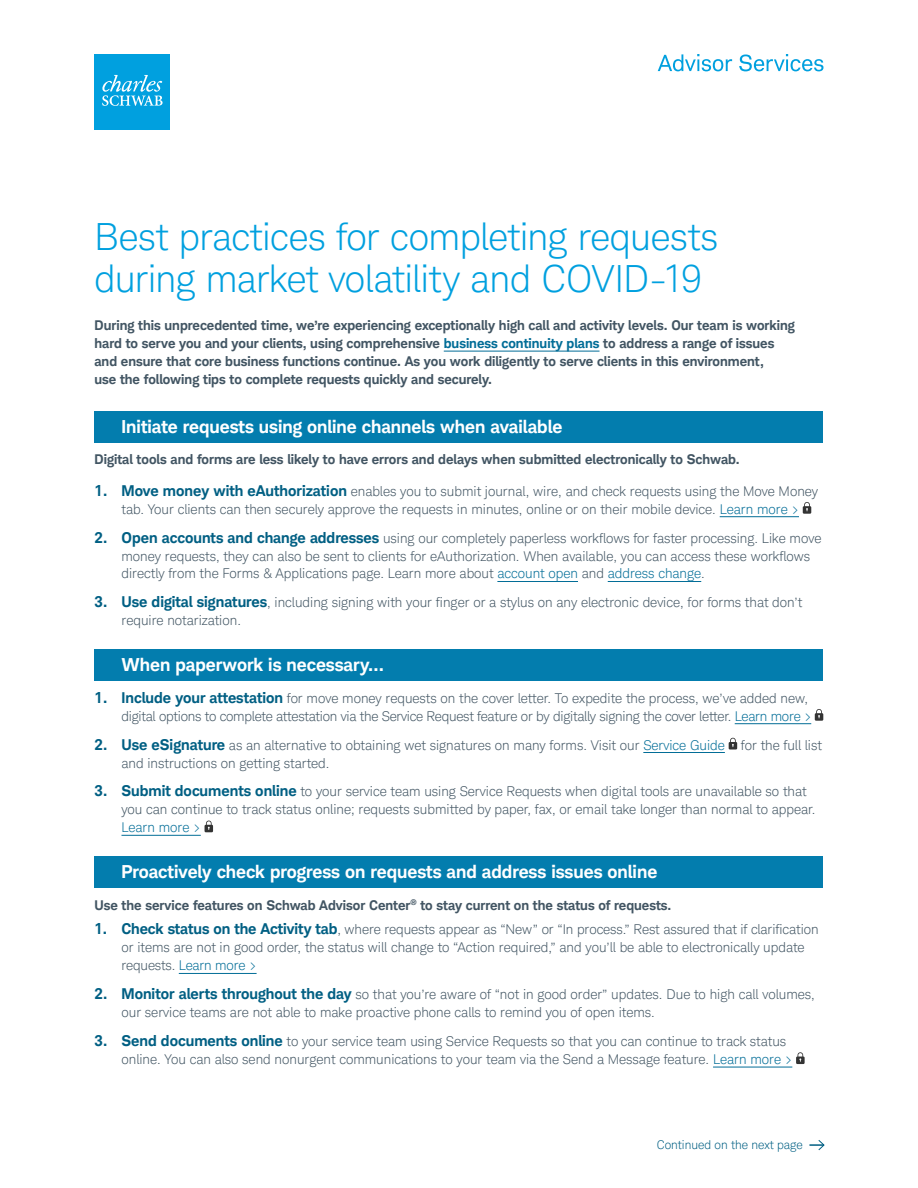
<style>
.page{position:relative;width:918px;height:1188px;background:#fff}
.page>*{position:absolute;margin:0;border:0;box-sizing:border-box;transform-origin:0 0}
.t1{font:300 37.5px/42px "Charles Modern";letter-spacing:-.015em;color:#00a0df}
.t2{font:700 18px "Charles Modern";color:#fff}
.t3{font:300 13.5px/18px "Charles Modern";color:#425563}
.t4{font:700 13.5px/18px "Charles Modern";color:#425563}
.t5{font:300 13.5px "Charles Modern";color:#026d97}
.t6{font:300 12px "Charles Modern";color:#005f83}
.s1{color:#026d97}
.s2{font-weight:700;font-size:15px;color:#005f83}
</style>
<div class="page">
<div style="left:94px;top:54px;width:76px;height:76px;background:#00a0df"></div>
<svg style="left:102px;top:75px;width:61px;height:31px"></svg>
<svg style="left:658px;top:54px;width:74px;height:17px"></svg>
<svg style="left:739px;top:54px;width:84px;height:17px"></svg>
<hr style="left:444px;top:351px;width:156px;height:1px;background:#026d97">
<div style="left:94px;top:411px;width:730px;height:31px;background:#037dae"></div>
<hr style="left:720px;top:516px;width:79px;height:1px;background:#026d97">
<hr style="left:497px;top:581px;width:81px;height:1px;background:#026d97">
<hr style="left:608px;top:581px;width:93px;height:1px;background:#026d97">
<div style="left:94px;top:649px;width:730px;height:32px;background:#037dae"></div>
<hr style="left:735px;top:723px;width:76px;height:1px;background:#026d97">
<hr style="left:643px;top:752px;width:82px;height:1px;background:#026d97">
<hr style="left:122px;top:835px;width:79px;height:1px;background:#026d97">
<div style="left:94px;top:856px;width:730px;height:32px;background:#037dae"></div>
<hr style="left:179px;top:973px;width:78px;height:1px;background:#026d97">
<hr style="left:713px;top:1067px;width:79px;height:1px;background:#026d97">
<svg style="left:803px;top:502px;width:8px;height:12px"></svg>
<svg style="left:815px;top:709px;width:8px;height:12px"></svg>
<svg style="left:729px;top:738px;width:8px;height:12px"></svg>
<svg style="left:205px;top:821px;width:8px;height:11px"></svg>
<svg style="left:796px;top:1052px;width:9px;height:12px"></svg>
<svg style="left:809px;top:1140px;width:16px;height:11px"></svg>
<h1 class="t1" style="left:94px;top:216px;width:625px">Best practices for completing requests during market volatility and COVID-19</h1>
<p class="t4" style="left:94px;top:316px;width:702px">During this unprecedented time, we’re experiencing exceptionally high call and activity levels. Our team is working hard to serve you and your clients, using comprehensive <span class="s1">business continuity plans</span> to address a range of issues and ensure that core business functions continue. As you work diligently to serve clients in this environment,<br>use the following tips to complete requests quickly and securely.</p>
<h2 class="t2" style="left:122px;top:415px;width:442px">Initiate requests using online channels when available</h2>
<p class="t4" style="left:94px;top:450px;width:647px">Digital tools and forms are less likely to have errors and delays when submitted electronically to Schwab.</p>
<p class="t3" style="left:94px;top:482px;width:725px;text-align:center"><span class="s2">1. Move money with eAuthorization</span> enables you to submit journal, wire, and check requests using the Move Money tab. Your clients can then securely approve the requests in minutes, online or on their mobile device. <span class="s1">Learn more &gt;</span></p>
<p class="t3" style="left:122px;top:529px;width:701px;text-indent:-27px"><span class="s2">2. Open accounts and change addresses</span> using our completely paperless workflows for faster processing. Like move money requests, they can also be sent to clients for eAuthorization. When available, you can access these workflows directly from the Forms &amp; Applications page. Learn more about <span class="s1">account open</span> and <span class="s1">address change</span>.</p>
<p class="t3" style="left:122px;top:594px;width:682px;text-indent:-27px"><span class="s2">3. Use digital signatures</span>, including signing with your finger or a stylus on any electronic device, for forms that don’t require notarization.</p>
<h2 class="t2" style="left:122px;top:654px;width:264px">When paperwork is necessary…</h2>
<p class="t3" style="left:94px;top:689px;width:718px;text-align:right"><span class="s2">1. Include your attestation</span> for move money requests on the cover letter. To expedite the process, we’ve added new, digital options to complete attestation via the Service Request feature or by digitally signing the cover letter. <span class="s1">Learn more &gt;</span></p>
<p class="t3" style="left:121px;top:736px;width:702px;text-indent:-27px"><span class="s2">2. Use eSignature</span> as an alternative to obtaining wet signatures on many forms. Visit our <span class="s1">Service Guide</span> for the full list and instructions on getting started.</p>
<p class="t3" style="left:121px;top:783px;width:696px;text-indent:-27px"><span class="s2">3. Submit documents online</span> to your service team using Service Requests when digital tools are unavailable so that you can continue to track status online; requests submitted by paper, fax, or email take longer than normal to appear.</p>
<p class="t5" style="left:121px;top:820px;width:81px">Learn more &gt;</p>
<h2 class="t2" style="left:122px;top:861px;width:537px">Proactively check progress on requests and address issues online</h2>
<p class="t4" style="left:94px;top:896px;width:578px">Use the service features on Schwab Advisor Center<sup>®</sup> to stay current on the status of requests.</p>
<p class="t3" style="left:121px;top:921px;width:699px;text-indent:-27px"><span class="s2">1. Check status on the Activity tab</span>, where requests appear as “New” or “In process.” Rest assured that if clarification or items are not in good order, the status will change to “Action required,” and you’ll be able to electronically update requests. <span class="s1">Learn more &gt;</span></p>
<p class="t3" style="left:121px;top:986px;width:695px;text-indent:-27px"><span class="s2">2. Monitor alerts throughout the day</span> so that you’re aware of “not in good order” updates. Due to high call volumes, our service teams are not able to make proactive phone calls to remind you of open items.</p>
<p class="t3" style="left:122px;top:1032px;width:672px;text-indent:-27px"><span class="s2">3. Send documents online</span> to your service team using Service Requests so that you can continue to track status online. You can also send nonurgent communications to your team via the Send a Message feature. <span class="s1">Learn more &gt;</span></p>
<p class="t6" style="left:657px;top:1138px;width:147px">Continued on the next page</p>
</div>
